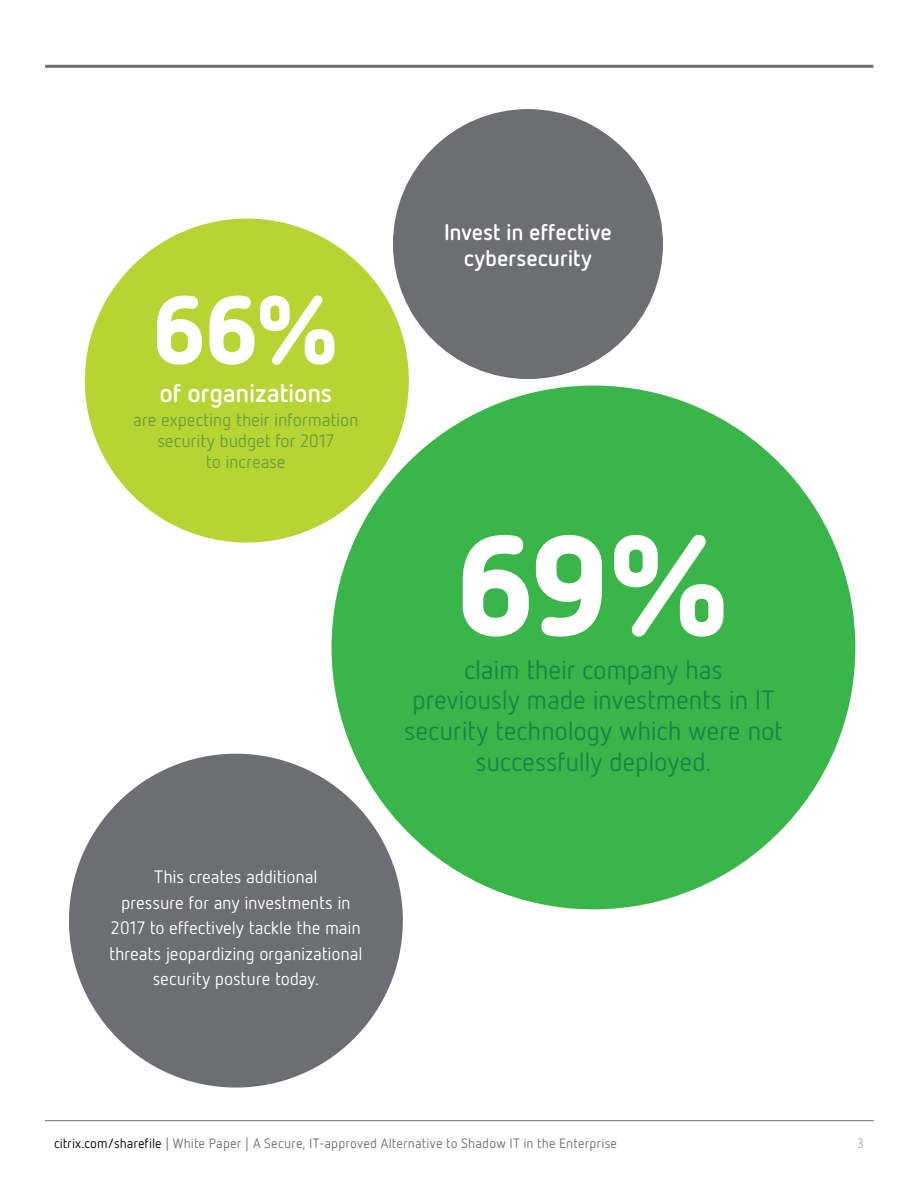
<style>
.page{position:relative;width:918px;height:1188px;background:#fff}
.page>*{position:absolute;margin:0;border:0;box-sizing:border-box;transform-origin:0 0}
.t1{font:900 141.15px "Netto OT";color:#fff}
.t2{font:900 96px "Netto OT";color:#fff}
.t3{font:26.4px/30.9px "Netto OT";letter-spacing:-.01em;color:#188546;text-align:center}
.t4{font:700 25.5px "Netto OT";letter-spacing:-.01em;color:#fff}
.t5{font:700 22.5px/25.5px "Netto OT";letter-spacing:-.005em;color:#fff;text-align:center}
.t6{font:18px/25.5px "Netto OT";letter-spacing:-.01em;color:#fff;text-align:center}
.t7{font:18px/21px "Netto OT";letter-spacing:-.01em;color:#6a9e41;text-align:center}
.t8{font:13.5px "Netto OT";letter-spacing:.01em;color:#6d6e71}
.t9{font:300 13.5px "Netto OT";color:#6d6e71}
.s1{color:#000}
</style>
<div class="page">
<div style="left:332px;top:386px;width:523px;height:523px;background:#39b54a;border-radius:50%"></div>
<hr style="left:45px;top:65px;width:828px;height:3px;background:#6d6e71">
<hr style="left:45px;top:1120px;width:829px;height:1px;background:#6d6e71">
<div style="left:85px;top:219px;width:324px;height:324px;background:#b7d433;border-radius:50%"></div>
<div style="left:393px;top:109px;width:270px;height:270px;background:#6d6e71;border-radius:50%"></div>
<div style="left:69px;top:754px;width:334px;height:334px;background:#6d6e71;border-radius:50%"></div>
<h2 class="t2" style="left:151px;top:267px;width:191px">66%</h2>
<h3 class="t4" style="left:159px;top:377px;width:174px">of organizations</h3>
<p class="t7" style="left:133px;top:409px;width:227px">are expecting their information security budget for 2017<br>to increase</p>
<p class="t6" style="left:109px;top:864px;width:255px">This creates additional<br>pressure for any investments in<br>2017 to effectively tackle the main threats jeopardizing organizational security posture today.</p>
<p class="t5" style="left:444px;top:219px;width:169px">Invest in effective cybersecurity</p>
<h1 class="t1" style="left:454px;top:494px;width:280px">69%</h1>
<h3 class="t3" style="left:404px;top:653px;width:380px">claim their company has<br>previously made investments in IT security technology which were not successfully deployed.</h3>
<p class="t8" style="left:54px;top:1135px;width:565px"><span class="s1">citrix.com/sharefile</span> | White Paper | A Secure, IT-approved Alternative to Shadow IT in the Enterprise</p>
<p class="t9" style="left:857px;top:1135px;width:8px">3</p>
</div>
